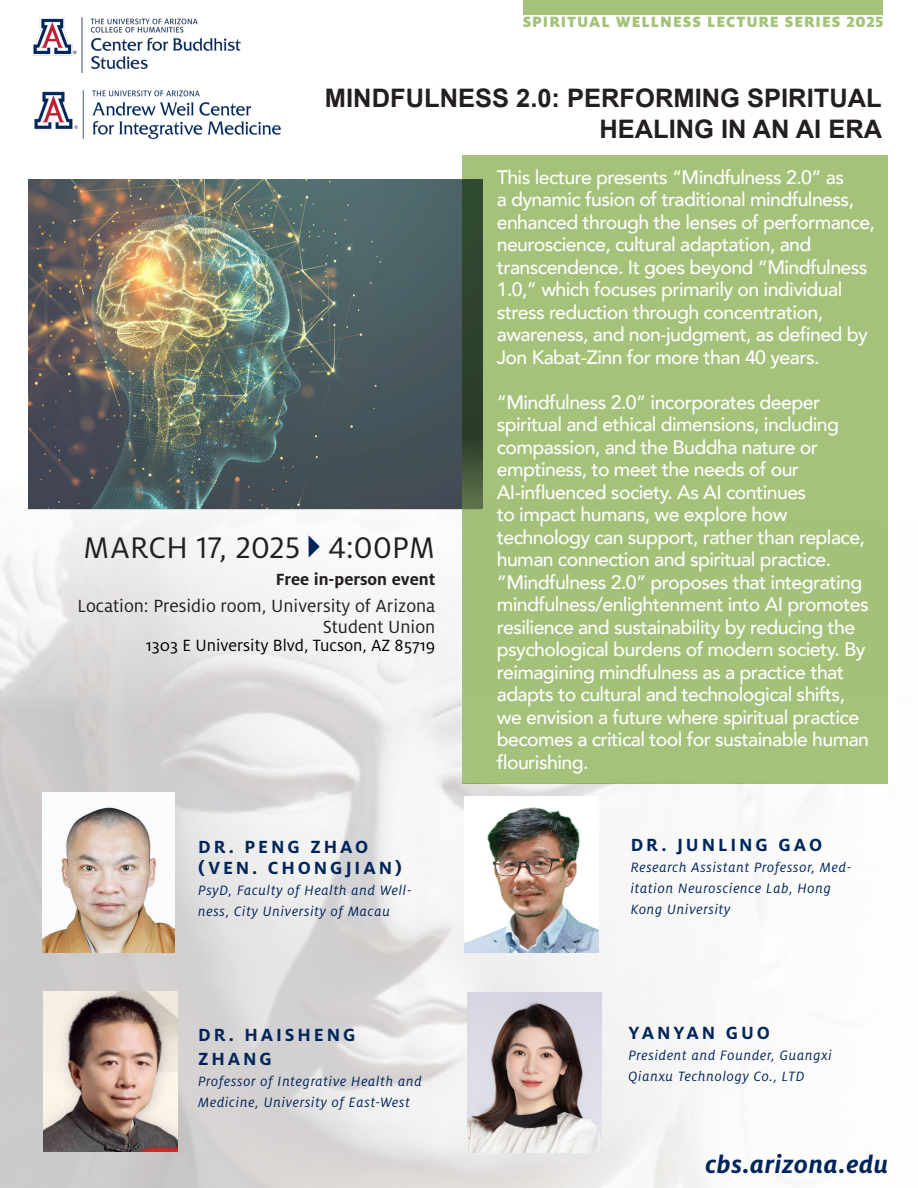
<style>
.page{position:relative;width:918px;height:1188px;background:#fff}
.page>*{position:absolute;margin:0;border:0;box-sizing:border-box;transform-origin:0 0}
.H3_italics_red{font:33px "Milo OT";letter-spacing:.005em;color:#231f20}
.t1{font:italic 700 27px "Milo OT";letter-spacing:.02em;color:#00255b}
.t2{font:700 25.5px "Arial";color:#231f20}
.t3{font:500 19.5px/22.5px "Avenir";letter-spacing:-.03em;color:#fff}
.H4_red{font:700 19.5px/21px "Milo OT";letter-spacing:.15em;color:#00255b}
.tiny_subheading_italics{font:19.5px/21px "Milo OT";color:#231f20;text-align:right}
.tiny_subheading_italics-2{font:18px "Milo OT";color:#000}
.tiny_subheading_italics-3{font:700 18px "Milo OT";color:#231f20}
.t4{font:900 16.5px "Milo OT";letter-spacing:.06em;color:#a4c27a}
.H4_red-2{font:italic 15px/21px "Milo OT";letter-spacing:.05em;color:#00255b}
.H5_italics{font:italic 15px/21px "Milo OT";letter-spacing:.05em;color:#00255b}
</style>
<div class="page">
<svg style="left:0;top:484px;width:469px;height:704px"></svg>
<svg style="left:0;top:486px;width:462px;height:272px;fill:#f1f0f0"></svg>
<svg style="left:309px;top:535px;width:11px;height:23px"></svg>
<img style="left:29px;top:179px;width:433px;height:330px">
<div style="left:523px;top:0;width:359px;height:14px;background:#a4c27a"></div>
<div style="left:462px;top:156px;width:426px;height:628px;background:#a4c27a"></div>
<img style="left:32px;top:17px;width:209px;height:55px">
<img style="left:34px;top:90px;width:247px;height:50px">
<img style="left:43px;top:793px;width:131px;height:160px">
<img style="left:43px;top:991px;width:134px;height:160px">
<img style="left:464px;top:796px;width:134px;height:157px">
<img style="left:467px;top:993px;width:134px;height:160px">
<p class="t4" style="left:523px;top:12px;width:362px">SPIRITUAL WELLNESS LECTURE SERIES 2025</p>
<p class="t2" style="left:325px;top:81px;width:558px">MINDFULNESS 2.0: PERFORMING SPIRITUAL</p>
<p class="t2" style="left:599px;top:112px;width:284px">HEALING IN AN AI ERA</p>
<p class="H3_italics_red" style="left:83px;top:529px;width:354px">MARCH 17, 2025 4:00PM</p>
<p class="tiny_subheading_italics-3" style="left:276px;top:569px;width:161px">Free in-person event</p>
<p class="tiny_subheading_italics" style="left:77px;top:595px;width:359px">Location: Presidio room, University of Arizona<br>Student Union</p>
<p class="tiny_subheading_italics-2" style="left:146px;top:635px;width:291px">1303 E University Blvd, Tucson, AZ 85719</p>
<p class="H4_red" style="left:198px;top:836px;width:205px">DR. PENG ZHAO (VEN. CHONGJIAN)</p>
<p class="H5_italics" style="left:198px;top:880px;width:215px">PsyD, Faculty of Health and Well&shy;ness, City University of Macau</p>
<p class="H4_red" style="left:198px;top:1023px;width:159px;line-height:24px">DR. HAISHENG<br>ZHANG</p>
<p class="H4_red-2" style="left:198px;top:1071px;width:225px">Professor of Integrative Health and<br>Medicine, University of East-West</p>
<p class="t3" style="left:497px;top:165px;width:380px">This lecture presents “Mindfulness 2.0” as<br>a dynamic fusion of traditional mindfulness, enhanced through the lenses of performance, neuroscience, cultural adaptation, and transcendence. It goes beyond “Mindfulness 1.0,” which focuses primarily on individual stress reduction through concentration, awareness, and non-judgment, as defined by Jon Kabat-Zinn for more than 40 years.</p>
<p class="t3" style="left:497px;top:390px;width:374px">“Mindfulness 2.0” incorporates deeper spiritual and ethical dimensions, including compassion, and the Buddha nature or emptiness, to meet the needs of our AI-influenced society. As AI continues<br>to impact humans, we explore how technology can support, rather than replace, human connection and spiritual practice. “Mindfulness 2.0” proposes that integrating mindfulness/enlightenment into AI promotes resilience and sustainability by reducing the psychological burdens of modern society. By reimagining mindfulness as a practice that adapts to cultural and technological shifts, we envision a future where spiritual practice becomes a critical tool for sustainable human flourishing.</p>
<p class="H4_red" style="left:631px;top:835px;width:193px">DR. JUNLING GAO</p>
<p class="H4_red-2" style="left:631px;top:857px;width:222px">Research Assistant Professor, Med&shy;itation Neuroscience Lab, Hong<br>Kong University</p>
<p class="H4_red" style="left:629px;top:1023px;width:143px">YANYAN GUO</p>
<p class="H5_italics" style="left:629px;top:1045px;width:205px">President and Founder, Guangxi<br>Qianxu Technology Co., LTD</p>
<p class="t1" style="left:705px;top:1149px;width:185px">cbs.arizona.edu</p>
</div>
